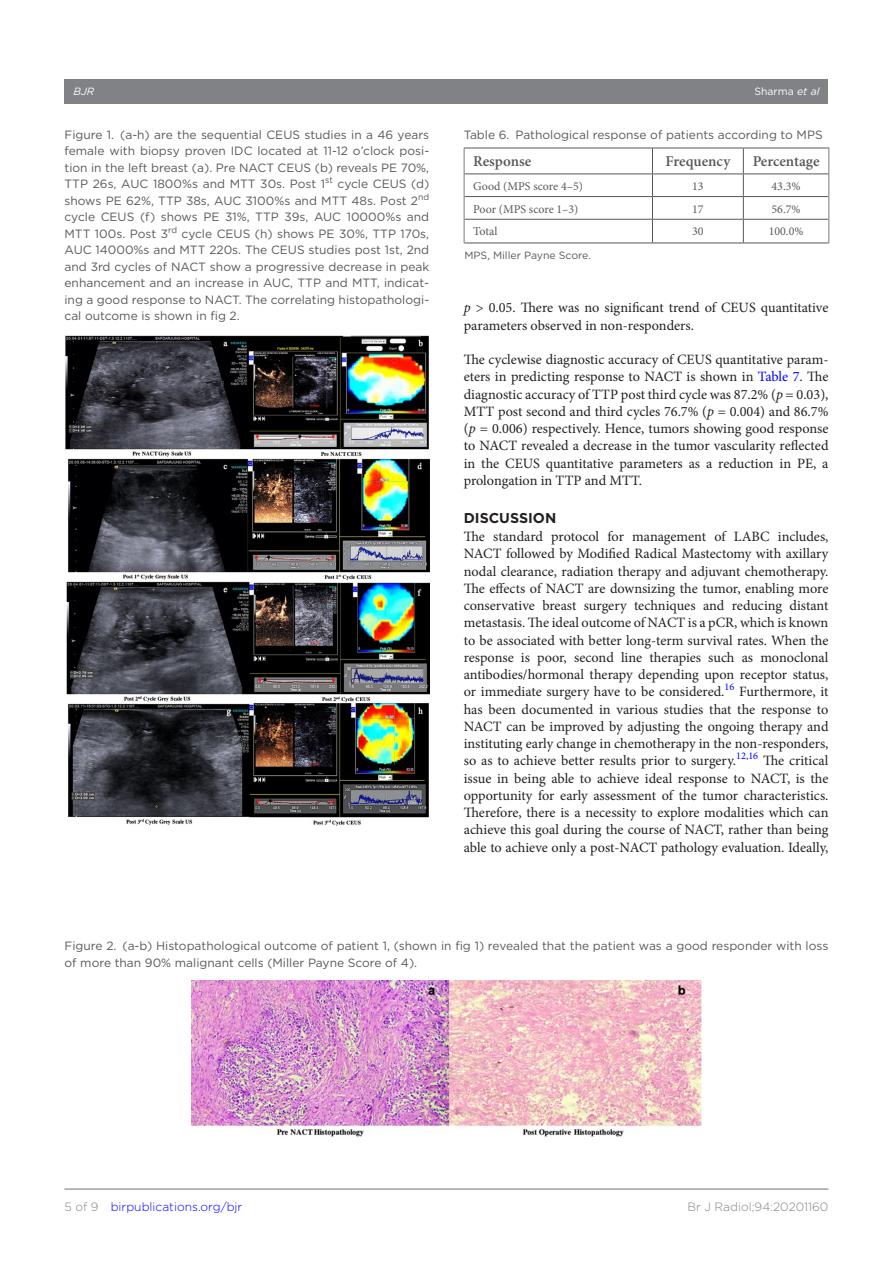
<style>
.page{position:relative;width:893px;height:1263px;background:#fff}
.page>*{position:absolute;margin:0;border:0;box-sizing:border-box;transform-origin:0 0}
.t1{font:600 15px "Minion Pro";letter-spacing:-.005em;color:#57585a}
.t2{font:14.25px/17.2px "Minion Pro";color:#231f20;text-align:justify}
.t3{font:700 14.25px "Gotham";color:#231f20}
.t4{font:12px/16.5px "Gotham";color:#57585a;text-align:justify}
.t5{font:12px "Minion Pro";color:#57585a}
.t6{font:300 12px "Gotham";color:#00f}
.t7{font:300 12px "Gotham";color:#808285}
.t8{font:10.5px "Gotham";color:#57585a}
.t9{font:10.5px "Gotham";color:#fff}
.t10{font:italic 10.5px "Gotham";color:#fff}
.s1{font-style:italic}
.s2{color:#00f}
.s3{color:#808285}
</style>
<div class="page">
<div style="left:64px;top:79px;width:764px;height:24px;background:#808285"></div>
<hr style="left:64px;top:1188px;width:764px;height:2px;background:#808285">
<img style="left:65px;top:335px;width:364px;height:490px">
<img style="left:191px;top:981px;width:511px;height:155px">
<hr style="left:464px;top:148px;width:188px;height:1px;background:#57585a">
<hr style="left:464px;top:174px;width:188px;height:1px;background:#57585a">
<hr style="left:652px;top:148px;width:91px;height:1px;background:#57585a">
<hr style="left:652px;top:174px;width:91px;height:1px;background:#57585a">
<hr style="left:743px;top:148px;width:86px;height:1px;background:#57585a">
<hr style="left:743px;top:174px;width:85px;height:1px;background:#57585a">
<hr style="left:464px;top:196px;width:188px;height:1px;background:#57585a">
<hr style="left:652px;top:196px;width:91px;height:1px;background:#57585a">
<hr style="left:743px;top:196px;width:85px;height:1px;background:#57585a">
<hr style="left:464px;top:219px;width:188px;height:1px;background:#57585a">
<hr style="left:652px;top:219px;width:91px;height:1px;background:#57585a">
<svg style="left:652px;top:148px;width:1px;height:95px"></svg>
<hr style="left:652px;top:243px;width:91px;height:1px;background:#57585a">
<hr style="left:743px;top:219px;width:85px;height:1px;background:#57585a">
<svg style="left:743px;top:148px;width:1px;height:95px"></svg>
<hr style="left:743px;top:243px;width:86px;height:1px;background:#57585a">
<hr style="left:464px;top:243px;width:188px;height:1px;background:#57585a">
<svg style="left:464px;top:148px;width:1px;height:96px"></svg>
<svg style="left:828px;top:148px;width:1px;height:96px"></svg>
<p class="t10" style="left:74px;top:85px;width:22px">BJR</p>
<p class="t9" style="left:754px;top:85px;width:67px">Sharma <span class="s1">et al</span></p>
<p class="t4" style="left:64px;top:126px;width:366px">Figure 1. (a-h) are the sequential CEUS studies in a 46 years female with biopsy proven IDC located at 11-12 o’clock posi&shy;tion in the left breast (a). Pre NACT CEUS (b) reveals PE 70%, TTP 26s, AUC 1800%s and MTT 30s. Post 1<sup>st</sup> cycle CEUS (d) shows PE 62%, TTP 38s, AUC 3100%s and MTT 48s. Post 2<sup>nd </sup>cycle CEUS (f) shows PE 31%, TTP 39s, AUC 10000%s and MTT 100s. Post 3<sup>rd</sup> cycle CEUS (h) shows PE 30%, TTP 170s, AUC 14000%s and MTT 220s. The CEUS studies post 1st, 2nd and 3rd cycles of NACT show a progressive decrease in peak enhancement and an increase in AUC, TTP and MTT, indicat&shy;ing a good response to NACT. The correlating histopathologi&shy;cal outcome is shown in fig 2.</p>
<p class="t4" style="left:464px;top:126px;width:360px">Table 6. Pathological response of patients according to MPS</p>
<p class="t1" style="left:473px;top:151px;width:60px">Response</p>
<p class="t1" style="left:666px;top:151px;width:66px">Frequency</p>
<p class="t1" style="left:753px;top:151px;width:68px">Percentage</p>
<p class="t5" style="left:473px;top:178px;width:111px">Good (MPS score 4–5)</p>
<p class="t5" style="left:692px;top:178px;width:13px">13</p>
<p class="t5" style="left:771px;top:178px;width:31px">43.3%</p>
<p class="t5" style="left:473px;top:201px;width:107px">Poor (MPS score 1–3)</p>
<p class="t5" style="left:692px;top:201px;width:13px">17</p>
<p class="t5" style="left:771px;top:201px;width:31px">56.7%</p>
<p class="t5" style="left:473px;top:224px;width:26px">Total</p>
<p class="t5" style="left:692px;top:224px;width:13px">30</p>
<p class="t5" style="left:769px;top:224px;width:36px">100.0%</p>
<p class="t8" style="left:464px;top:248px;width:128px">MPS, Miller Payne Score.</p>
<p class="t2" style="left:464px;top:299px;width:366px"><span class="s1">p</span> &gt; 0.05. There was no significant trend of CEUS quantitative parameters observed in non-responders.</p>
<p class="t2" style="left:464px;top:351px;width:366px">The cyclewise diagnostic accuracy of CEUS quantitative param&shy;eters in predicting response to NACT is shown in <span class="s2">Table 7</span>. The diagnostic accuracy of TTP post third cycle was 87.2% (<span class="s1">p</span> = 0.03), MTT post second and third cycles 76.7% (<span class="s1">p</span> = 0.004) and 86.7% (<span class="s1">p</span> = 0.006) respectively. Hence, tumors showing good response to NACT revealed a decrease in the tumor vascularity reflected in the CEUS quantitative parameters as a reduction in PE, a prolongation in TTP and MTT.</p>
<p class="t3" style="left:464px;top:509px;width:94px">DISCUSSION</p>
<p class="t2" style="left:464px;top:528px;width:366px">The standard protocol for management of LABC includes, NACT followed by Modified Radical Mastectomy with axillary nodal clearance, radiation therapy and adjuvant chemotherapy.<br>The effects of NACT are downsizing the tumor, enabling more conservative breast surgery techniques and reducing distant metastasis. The ideal outcome of NACT is a pCR, which is known to be associated with better long-term survival rates. When the response is poor, second line therapies such as monoclonal antibodies/hormonal therapy depending upon receptor status, or immediate surgery have to be considered.<sup>16</sup> Furthermore, it has been documented in various studies that the response to NACT can be improved by adjusting the ongoing therapy and instituting early change in chemotherapy in the non-responders, so as to achieve better results prior to surgery.<sup>12,16</sup> The critical issue in being able to achieve ideal response to NACT, is the opportunity for early assessment of the tumor characteristics.<br>Therefore, there is a necessity to explore modalities which can achieve this goal during the course of NACT, rather than being able to achieve only a post-NACT pathology evaluation. Ideally,</p>
<p class="t4" style="left:64px;top:937px;width:765px">Figure 2. (a-b) Histopathological outcome of patient 1, (shown in fig 1) revealed that the patient was a good responder with loss of more than 90% malignant cells (Miller Payne Score of 4).</p>
<p class="t6" style="left:64px;top:1199px;width:179px"><span class="s3">5 of 9</span> birpublications.org/bjr</p>
<p class="t7" style="left:687px;top:1199px;width:143px">Br J Radiol;94:20201160</p>
</div>
